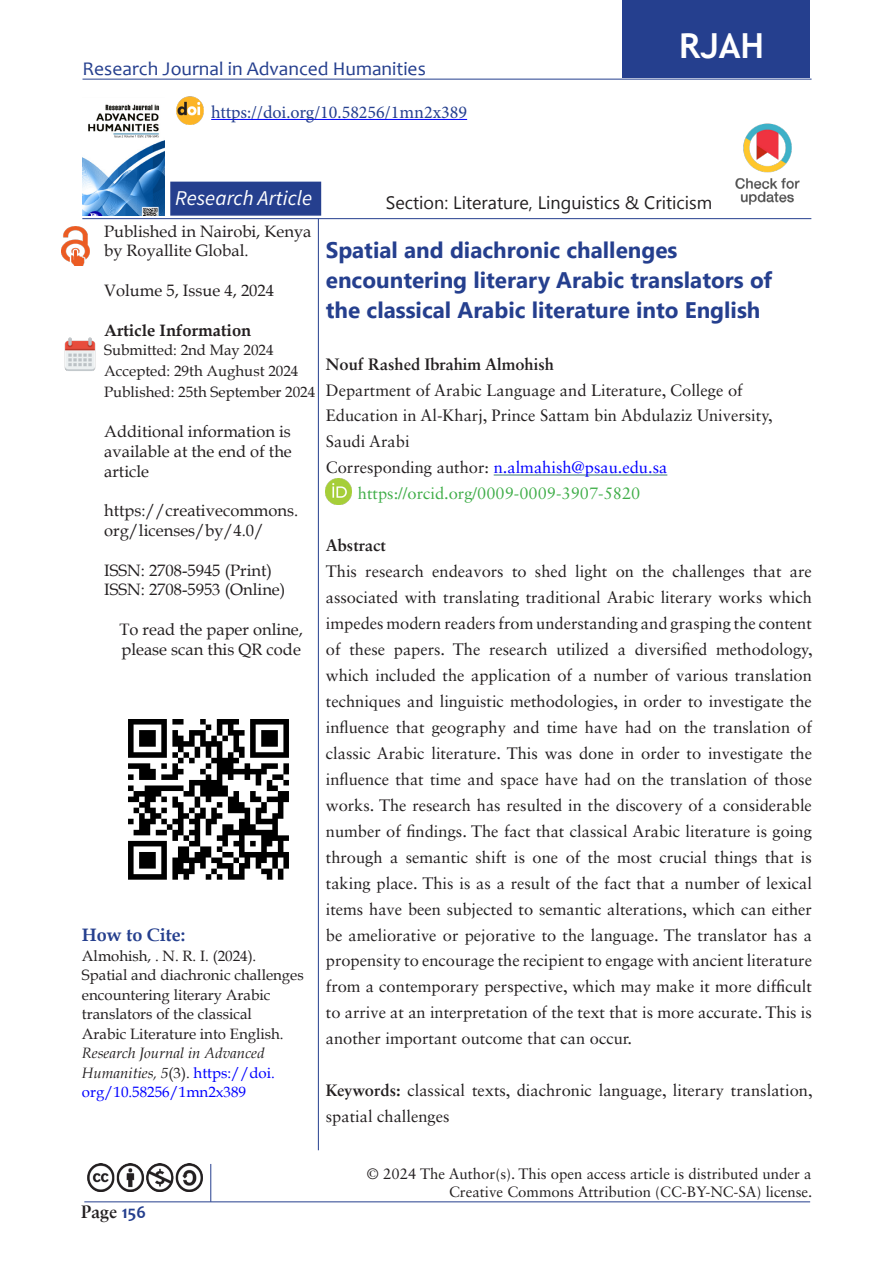
<style>
.page{position:relative;width:893px;height:1263px;background:#fff}
.page>*{position:absolute;margin:0;border:0;box-sizing:border-box;transform-origin:0 0}
.t1{font:700 34.5px "Trebuchet MS";color:#fff}
.t2{font:700 22.5px/30px "Segoe UI";color:#253f8e}
.t3{font:italic 21px "Source Sans Variable";color:#fff}
.t4{font:19.5px "Candara";color:#253f8e}
.t5{font:18px "Gadugi";color:#231f20}
.t6{font:18px "Minion Pro";color:#253f8e}
.t7{font:700 18px "Book Antiqua";color:#253f8e}
.t8{font:700 18px "Sabon";color:#231f20}
.t9{font:16.5px/26px "Sabon LT Std";color:#231f20}
.t10{font:16.5px/19.8px "Book Antiqua";color:#231f20}
.t11{font:16.5px "Sabon LT Std";color:#00f}
.t12{font:16.5px "Sabon LT Std";color:#40ae49}
._1_4-_SJOM_Abstract{font:700 16.5px "Sabon LT Std";color:#231f20}
.t13{font:700 16.5px "Book Antiqua";color:#231f20}
.t14{font:15px/19.5px "Book Antiqua";color:#231f20}
.t15{font:15px/18px "Sabon LT Std";color:#231f20;text-align:right}
.s1{font-style:italic}
.s2{color:#00f}
.s3{color:#231f20}
.s4{font-weight:700}
.s5{font-family:"Candara";color:#253f8e}
</style>
<div class="page">
<hr style="left:84px;top:1201px;width:726px;height:1px;background:#253f8e">
<hr style="left:82px;top:79px;width:730px;height:1px;background:#253f8e">
<hr style="left:494px;top:475px;width:173px;height:1px;background:#3c7a75">
<img style="left:64px;top:337px;width:32px;height:34px">
<img style="left:735px;top:123px;width:65px;height:82px">
<img style="left:62px;top:226px;width:27px;height:40px">
<img style="left:82px;top:104px;width:83px;height:112px">
<div style="left:623px;top:0;width:187px;height:78px;background:#253f8e"></div>
<hr style="left:318px;top:219px;width:1px;height:931px;background:#253f8e">
<div style="left:170px;top:182px;width:151px;height:34px;background:#253f8e;border:2px solid #253f8e"></div>
<img style="left:88px;top:1164px;width:114px;height:27px">
<hr style="left:211px;top:1164px;width:1px;height:38px;background:#253f8e">
<img style="left:176px;top:97px;width:28px;height:27px">
<img style="left:128px;top:719px;width:161px;height:161px">
<hr style="left:82px;top:218px;width:729px;height:1px;background:#253f8e">
<img style="left:326px;top:478px;width:26px;height:26px">
<hr style="left:211px;top:119px;width:256px;height:1px;background:#00f">
<p class="t4" style="left:82px;top:56px;width:345px">Research Journal in Advanced Humanities</p>
<p class="t6" style="left:211px;top:100px;width:257px">https://doi.org/10.58256/1mn2x389</p>
<p class="t1" style="left:679px;top:24px;width:86px">RJAH</p>
<p class="t3" style="left:175px;top:185px;width:138px">Research Article</p>
<p class="t10" style="left:104px;top:221px;width:209px">Published in Nairobi, Kenya by Royallite Global.</p>
<p class="t10" style="left:104px;top:280px;width:171px">Volume 5, Issue 4, 2024</p>
<p class="t13" style="left:104px;top:319px;width:149px">Article Information</p>
<p class="t14" style="left:104px;top:340px;width:171px">Submitted: 2nd May 2024</p>
<p class="t14" style="left:104px;top:361px;width:196px">Accepted: 29th Aughust 2024</p>
<p class="t14" style="left:104px;top:382px;width:212px">Published: 25th September 2024</p>
<p class="t10" style="left:104px;top:421px;width:189px;text-align:justify">Additional information is available at the end of the article</p>
<p class="t10" style="left:104px;top:500px;width:196px">https://creativecommons. org/licenses/by/4.0/</p>
<p class="t10" style="left:104px;top:560px;width:169px">ISSN: 2708-5945 (Print)</p>
<p class="t10" style="left:104px;top:580px;width:183px">ISSN: 2708-5953 (Online)</p>
<p class="t10" style="left:119px;top:619px;width:185px">To read the paper online, please scan this QR code</p>
<p class="t7" style="left:82px;top:923px;width:105px">How to Cite:</p>
<p class="t14" style="left:82px;top:945px;width:223px">Almohish, . N. R. I. (2024).<br>Spatial and diachronic challenges encountering literary Arabic translators of the classical<br>Arabic Literature into English.<br><span class="s1">Research Journal in Advanced<br>Humanities, 5</span>(3). <span class="s2">https://doi. org/10.58256/1mn2x389</span></p>
<p class="t5" style="left:386px;top:192px;width:328px">Section: Literature, Linguistics &amp; Criticism</p>
<p class="t2" style="left:326px;top:233px;width:448px">Spatial and diachronic challenges encountering literary Arabic translators of the classical Arabic literature into English</p>
<p class="_1_4-_SJOM_Abstract" style="left:326px;top:354px;width:230px">Nouf Rashed Ibrahim Almohish</p>
<p class="t9" style="left:326px;top:377px;width:448px">Department of Arabic Language and Literature, College of<br>Education in Al-Kharj, Prince Sattam bin Abdulaziz University,<br>Saudi Arabi</p>
<p class="t11" style="left:326px;top:458px;width:343px"><span class="s3">Corresponding author:</span> n.almahish@psau.edu.sa</p>
<p class="t12" style="left:358px;top:484px;width:284px">https://orcid.org/0009-0009-3907-5820</p>
<p class="_1_4-_SJOM_Abstract" style="left:326px;top:535px;width:61px">Abstract</p>
<p class="t9" style="left:326px;top:558px;width:488px;text-align:justify">This research endeavors to shed light on the challenges that are associated with translating traditional Arabic literary works which impedes modern readers from understanding and grasping the content of these papers. The research utilized a diversified methodology, which included the application of a number of various translation techniques and linguistic methodologies, in order to investigate the influence that geography and time have had on the translation of classic Arabic literature. This was done in order to investigate the influence that time and space have had on the translation of those works. The research has resulted in the discovery of a considerable number of findings. The fact that classical Arabic literature is going through a semantic shift is one of the most crucial things that is taking place. This is as a result of the fact that a number of lexical items have been subjected to semantic alterations, which can either be ameliorative or pejorative to the language. The translator has a propensity to encourage the recipient to engage with ancient literature from a contemporary perspective, which may make it more difficult to arrive at an interpretation of the text that is more accurate. This is another important outcome that can occur.</p>
<p class="t9" style="left:326px;top:1077px;width:488px"><span class="s4">Keywords:</span> classical texts, diachronic language, literary translation, spatial challenges</p>
<p class="t8" style="left:81px;top:1201px;width:66px">Page <span class="s5">156</span></p>
<p class="t15" style="left:367px;top:1164px;width:447px">© 2024 The Author(s). This open access article is distributed under a<br>Creative Commons Attribution (CC-BY-NC-SA) license.</p>
</div>
